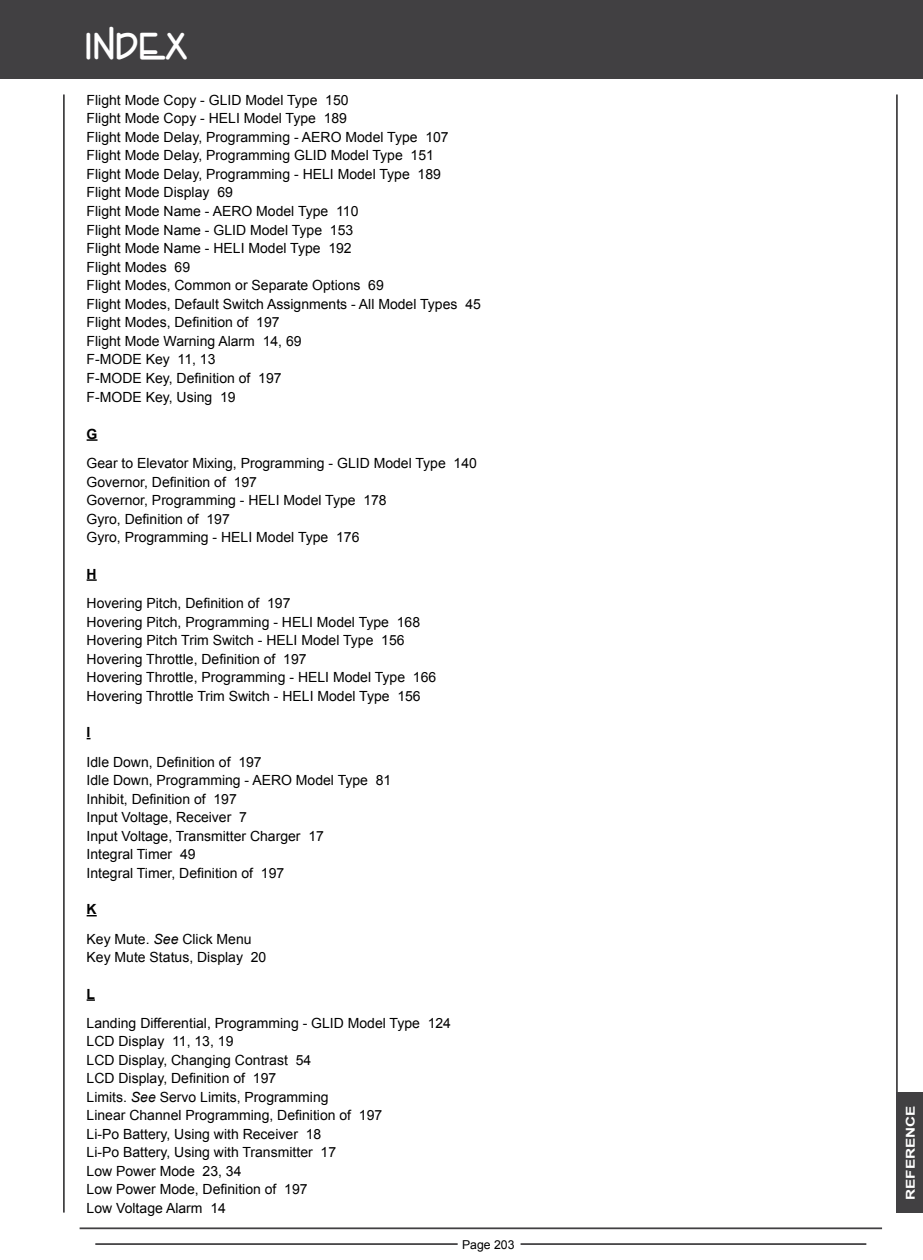
<style>
.page{position:relative;width:923px;height:1260px;background:#fff}
.page>*{position:absolute;margin:0;border:0;box-sizing:border-box;transform-origin:0 0}
.t1{font:700 35px "Enview";color:#fff}
.t2{font:14px/18.6px "Arial";color:#000}
.t3{font:700 14px "Arial";color:#000}
.t4{font:700 12.25px "Arial";color:#fff;scale:1.25 1}
.t5{font:12.25px "Arial";color:#000}
.s1{font-weight:700}
.s2{font-style:italic}
</style>
<div class="page">
<hr style="left:63px;top:94px;width:2px;height:1119px;background:#414042">
<hr style="left:896px;top:94px;width:2px;height:1119px;background:#414042">
<hr style="left:521px;top:1243px;width:345px;height:2px;background:#414042">
<hr style="left:80px;top:1227px;width:802px;height:2px;background:#414042">
<hr style="left:95px;top:1243px;width:363px;height:2px;background:#414042">
<div style="left:0;top:0;width:923px;height:79px;background:#414042"></div>
<div style="left:897px;top:1093px;width:26px;height:120px;background:#414042"></div>
<svg style="left:87px;top:439px;width:11px;height:2px"></svg>
<svg style="left:87px;top:579px;width:10px;height:2px"></svg>
<svg style="left:87px;top:999px;width:8px;height:2px"></svg>
<h1 class="t1" style="left:87px;top:24px;width:104px">INDEX</h1>
<p class="t2" style="left:87px;top:91px;width:396px">Flight Mode Copy - GLID Model Type 150<br>Flight Mode Copy - HELI Model Type 189<br>Flight Mode Delay, Programming - AERO Model Type 107<br>Flight Mode Delay, Programming GLID Model Type 151<br>Flight Mode Delay, Programming - HELI Model Type 189<br>Flight Mode Display 69<br>Flight Mode Name - AERO Model Type 110<br>Flight Mode Name - GLID Model Type 153<br>Flight Mode Name - HELI Model Type 192<br>Flight Modes 69<br>Flight Modes, Common or Separate Options 69<br>Flight Modes, Default Switch Assignments - All Model Types 45<br>Flight Modes, Definition of 197<br>Flight Mode Warning Alarm 14, 69<br>F-MODE Key 11, 13<br>F-MODE Key, Definition of 197<br>F-MODE Key, Using 19</p>
<p class="t3" style="left:87px;top:424px;width:12px">G</p>
<p class="t2" style="left:87px;top:454px;width:392px">Gear to Elevator Mixing, Programming - GLID Model Type 140<br>Governor, Definition of 197<br>Governor, Programming - HELI Model Type 178<br>Gyro, Definition of 197<br>Gyro, Programming - HELI Model Type 176</p>
<p class="t3" style="left:87px;top:564px;width:12px">H</p>
<p class="t2" style="left:87px;top:594px;width:351px">Hovering Pitch, Definition of 197<br>Hovering Pitch, Programming - HELI Model Type 168<br>Hovering Pitch Trim Switch - HELI Model Type 156<br>Hovering Throttle, Definition of 197<br>Hovering Throttle, Programming - HELI Model Type 166<br>Hovering Throttle Trim Switch - HELI Model Type 156</p>
<p class="t3" style="left:87px;top:723px;width:5px">I</p>
<p class="t2" style="left:87px;top:753px;width:306px">Idle Down, Definition of 197<br>Idle Down, Programming - AERO Model Type 81<br>Inhibit, Definition of 197<br>Input Voltage, Receiver 7<br>Input Voltage, Transmitter Charger 17<br>Integral Timer 49<br>Integral Timer, Definition of 197</p>
<p class="t2" style="left:87px;top:895px;width:166px;line-height:29.4px"><span class="s1">K<br></span>Key Mute. <span class="s2">See</span> Click Menu</p>
<p class="t2" style="left:87px;top:948px;width:181px">Key Mute Status, Display 20</p>
<p class="t3" style="left:87px;top:984px;width:10px">L</p>
<p class="t2" style="left:87px;top:1014px;width:366px">Landing Differential, Programming - GLID Model Type 124<br>LCD Display 11, 13, 19<br>LCD Display, Changing Contrast 54<br>LCD Display, Definition of 197<br>Limits. <span class="s2">See</span> Servo Limits, Programming<br>Linear Channel Programming, Definition of 197<br>Li-Po Battery, Using with Receiver 18<br>Li-Po Battery, Using with Transmitter 17<br>Low Power Mode 23, 34<br>Low Power Mode, Definition of 197<br>Low Voltage Alarm 14</p>
<p class="t5" style="left:462px;top:1237px;width:54px">Page 203</p>
<p class="t4" style="left:902px;top:1200px;width:77px;rotate:-90deg">REFERENCE</p>
</div>
